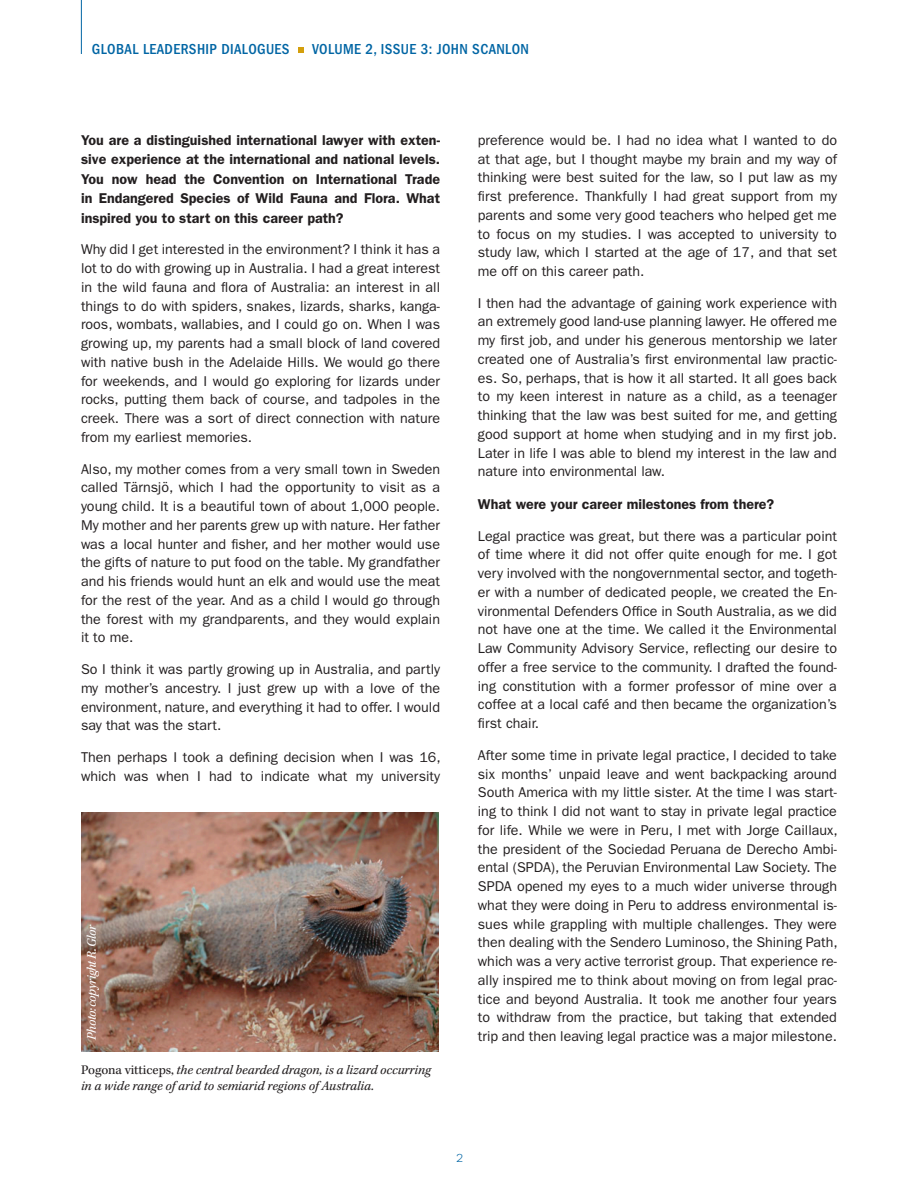
<style>
.page{position:relative;width:918px;height:1188px;background:#fff}
.page>*{position:absolute;margin:0;border:0;box-sizing:border-box;transform-origin:0 0}
.t1{font:500 condensed 15px "ITC Franklin Gothic Std";letter-spacing:.025em;color:#0065a4}
.t2{font:14.25px/18.8px "ITC Franklin Gothic Std";color:#231f20;text-align:justify}
.t3{font:600 14.25px/19.5px "ITC Franklin Gothic Std";color:#231f20;text-align:justify}
.t4{font:italic 13.5px/16.5px "Kepler Std";letter-spacing:-.005em;color:#231f20}
.t5{font:italic 13.5px "Kepler Std";letter-spacing:-.04em;color:#fff}
.t6{font:300 12px "Franklin Got URWTOT";color:#0065a4}
.s1{font-style:normal}
</style>
<div class="page">
<svg style="left:298px;top:47px;width:6px;height:5px"></svg>
<hr style="left:81px;top:0;width:1px;height:54px;background:#0065a4">
<img style="left:81px;top:812px;width:358px;height:240px">
<p class="t1" style="left:92px;top:40px;width:199px">GLOBAL LEADERSHIP DIALOGUES</p>
<p class="t1" style="left:312px;top:40px;width:218px">VOLUME 2, ISSUE 3: JOHN SCANLON</p>
<p class="t3" style="left:81px;top:130px;width:361px">You are a distinguished international lawyer with exten&shy;sive experience at the international and national levels.<br>You now head the Convention on International Trade in Endangered Species of Wild Fauna and Flora. What inspired you to start on this career path?</p>
<p class="t2" style="left:81px;top:240px;width:361px">Why did I get interested in the environment? I think it has a lot to do with growing up in Australia. I had a great interest in the wild fauna and flora of Australia: an interest in all things to do with spiders, snakes, lizards, sharks, kanga&shy;roos, wombats, wallabies, and I could go on. When I was growing up, my parents had a small block of land covered with native bush in the Adelaide Hills. We would go there for weekends, and I would go exploring for lizards under rocks, putting them back of course, and tadpoles in the creek. There was a sort of direct connection with nature from my earliest memories.</p>
<p class="t2" style="left:81px;top:460px;width:361px">Also, my mother comes from a very small town in Sweden called Tärnsjö, which I had the opportunity to visit as a young child. It is a beautiful town of about 1,000 people.<br>My mother and her parents grew up with nature. Her father was a local hunter and fisher, and her mother would use the gifts of nature to put food on the table. My grandfather and his friends would hunt an elk and would use the meat for the rest of the year. And as a child I would go through the forest with my grandparents, and they would explain it to me.</p>
<p class="t2" style="left:81px;top:660px;width:361px">So I think it was partly growing up in Australia, and partly my mother’s ancestry. I just grew up with a love of the environment, nature, and everything it had to offer. I would say that was the start.</p>
<p class="t2" style="left:81px;top:748px;width:361px">Then perhaps I took a defining decision when I was 16, which was when I had to indicate what my university</p>
<p class="t5" style="left:84px;top:1040px;width:116px;rotate:-90deg">Photo: copyright R. Glor</p>
<p class="t4" style="left:81px;top:1062px;width:351px"><span class="s1">Pogona vitticeps,</span> the central bearded dragon, is a lizard occurring in a wide range of arid to semiarid regions of Australia.</p>
<p class="t2" style="left:478px;top:131px;width:361px">preference would be. I had no idea what I wanted to do at that age, but I thought maybe my brain and my way of thinking were best suited for the law, so I put law as my first preference. Thankfully I had great support from my parents and some very good teachers who helped get me to focus on my studies. I was accepted to university to study law, which I started at the age of 17, and that set me off on this career path.</p>
<p class="t2" style="left:478px;top:294px;width:361px">I then had the advantage of gaining work experience with an extremely good land-use planning lawyer. He offered me my first job, and under his generous mentorship we later created one of Australia’s first environmental law practic&shy;es. So, perhaps, that is how it all started. It all goes back to my keen interest in nature as a child, as a teenager thinking that the law was best suited for me, and getting good support at home when studying and in my first job.<br>Later in life I was able to blend my interest in the law and nature into environmental law.</p>
<p class="t3" style="left:478px;top:494px;width:298px">What were your career milestones from there?</p>
<p class="t2" style="left:478px;top:527px;width:361px">Legal practice was great, but there was a particular point of time where it did not offer quite enough for me. I got very involved with the nongovernmental sector, and togeth&shy;er with a number of dedicated people, we created the En&shy;vironmental Defenders Office in South Australia, as we did not have one at the time. We called it the Environmental Law Community Advisory Service, reflecting our desire to offer a free service to the community. I drafted the found&shy;ing constitution with a former professor of mine over a coffee at a local café and then became the organization’s first chair.</p>
<p class="t2" style="left:478px;top:746px;width:361px">After some time in private legal practice, I decided to take six months’ unpaid leave and went backpacking around South America with my little sister. At the time I was start&shy;ing to think I did not want to stay in private legal practice for life. While we were in Peru, I met with Jorge Caillaux, the president of the Sociedad Peruana de Derecho Ambi&shy;ental (SPDA), the Peruvian Environmental Law Society. The SPDA opened my eyes to a much wider universe through what they were doing in Peru to address environmental is&shy;sues while grappling with multiple challenges. They were then dealing with the Sendero Luminoso, the Shining Path, which was a very active terrorist group. That experience re&shy;ally inspired me to think about moving on from legal prac&shy;tice and beyond Australia. It took me another four years to withdraw from the practice, but taking that extended trip and then leaving legal practice was a major milestone.</p>
<p class="t6" style="left:455px;top:1150px;width:9px">2</p>
</div>
